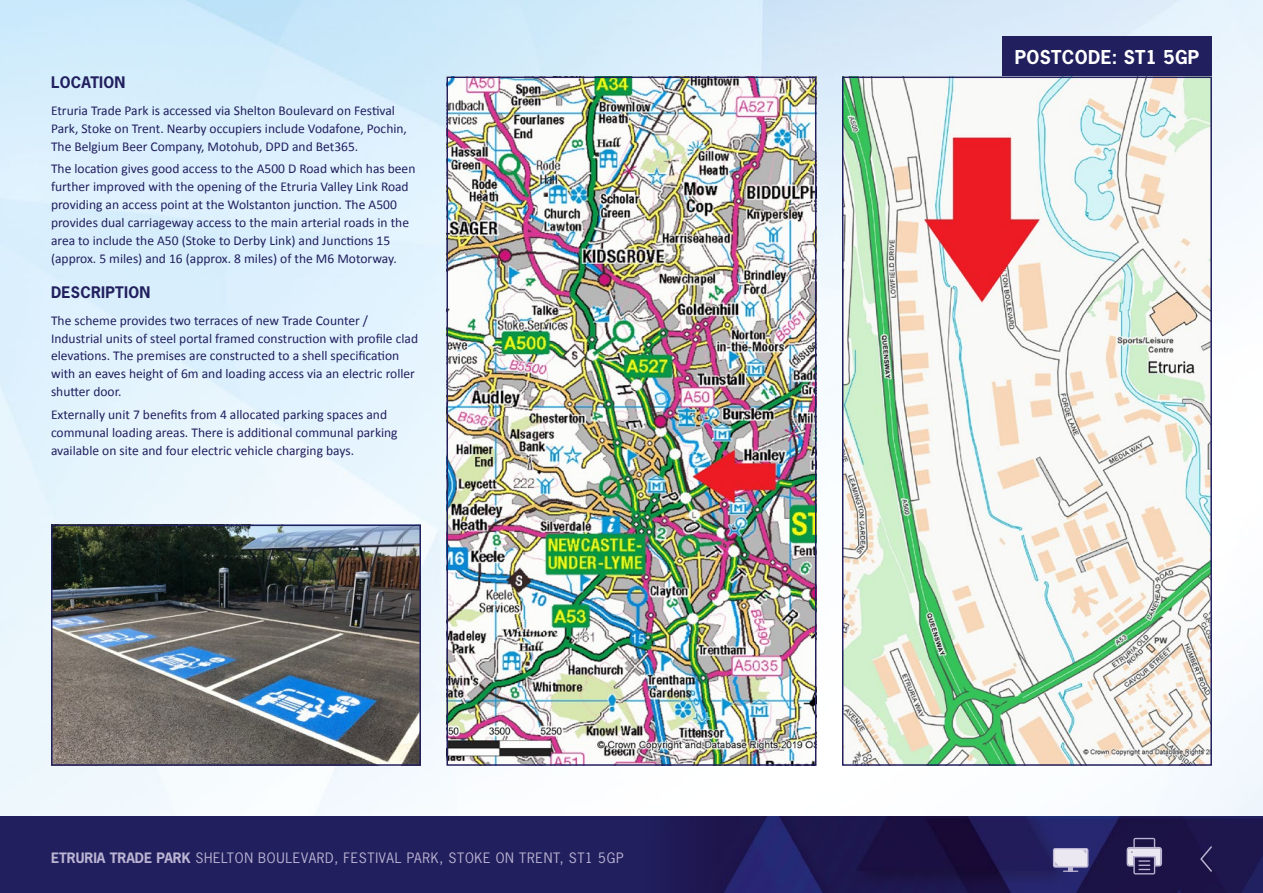
<style>
.page{position:relative;width:1263px;height:893px;background:#fff}
.page>*{position:absolute;margin:0;border:0;box-sizing:border-box;transform-origin:0 0}
.t1{font:700 18px "News Gothic Std";letter-spacing:.02em;color:#fff}
.t2{font:700 15px "News Gothic Std";letter-spacing:.02em;color:#211f5e}
.t3{font:13.5px/18px "Calibri";color:#211f5e}
.t4{font:13.5px "News Gothic Std";letter-spacing:.05em;color:#bbb4d3}
.s1{font-weight:700}
</style>
<div class="page">
<img style="left:0;top:0;width:1263px;height:816px">
<div style="left:0;top:816px;width:1263px;height:77px;background:#211f5e"></div>
<img style="left:687px;top:816px;width:576px;height:77px">
<div style="left:1002px;top:36px;width:210px;height:51px;background:#211f5e"></div>
<img style="left:845px;top:80px;width:364px;height:683px">
<div style="left:842px;top:77px;width:370px;height:689px;border:2px solid #211f5e"></div>
<img style="left:449px;top:80px;width:364px;height:683px">
<div style="left:446px;top:77px;width:370px;height:689px;border:2px solid #211f5e"></div>
<img style="left:54px;top:528px;width:364px;height:235px">
<div style="left:51px;top:525px;width:370px;height:241px;border:2px solid #211f5e"></div>
<svg style="left:1200px;top:846px;width:12px;height:26px"></svg>
<svg style="left:1126px;top:838px;width:36px;height:36px"></svg>
<svg style="left:1053px;top:848px;width:35px;height:24px"></svg>
<p class="t2" style="left:51px;top:73px;width:76px">LOCATION</p>
<p class="t3" style="left:51px;top:101px;width:357px">Etruria Trade Park is accessed via Shelton Boulevard on Festival<br>Park, Stoke on Trent. Nearby occupiers include Vodafone, Pochin,<br>The Belgium Beer Company, Motohub, DPD and Bet365.</p>
<p class="t3" style="left:51px;top:160px;width:366px">The location gives good access to the A500 D Road which has been further improved with the opening of the Etruria Valley Link Road providing an access point at the Wolstanton junction. The A500 provides dual carriageway access to the main arterial roads in the area to include the A50 (Stoke to Derby Link) and Junctions 15 (approx. 5 miles) and 16 (approx. 8 miles) of the M6 Motorway.</p>
<p class="t2" style="left:51px;top:282px;width:101px">DESCRIPTION</p>
<p class="t3" style="left:51px;top:311px;width:369px">The scheme provides two terraces of new Trade Counter / Industrial units of steel portal framed construction with profile clad elevations. The premises are constructed to a shell specification with an eaves height of 6m and loading access via an electric roller shutter door.</p>
<p class="t3" style="left:51px;top:405px;width:348px">Externally unit 7 benefits from 4 allocated parking spaces and communal loading areas. There is additional communal parking available on site and four electric vehicle charging bays.</p>
<p class="t4" style="left:51px;top:850px;width:574px"><span class="s1">ETRURIA TRADE PARK</span> SHELTON BOULEVARD, FESTIVAL PARK, STOKE ON TRENT, ST1 5GP</p>
<h1 class="t1" style="left:1015px;top:45px;width:186px">POSTCODE: ST1 5GP</h1>
</div>
